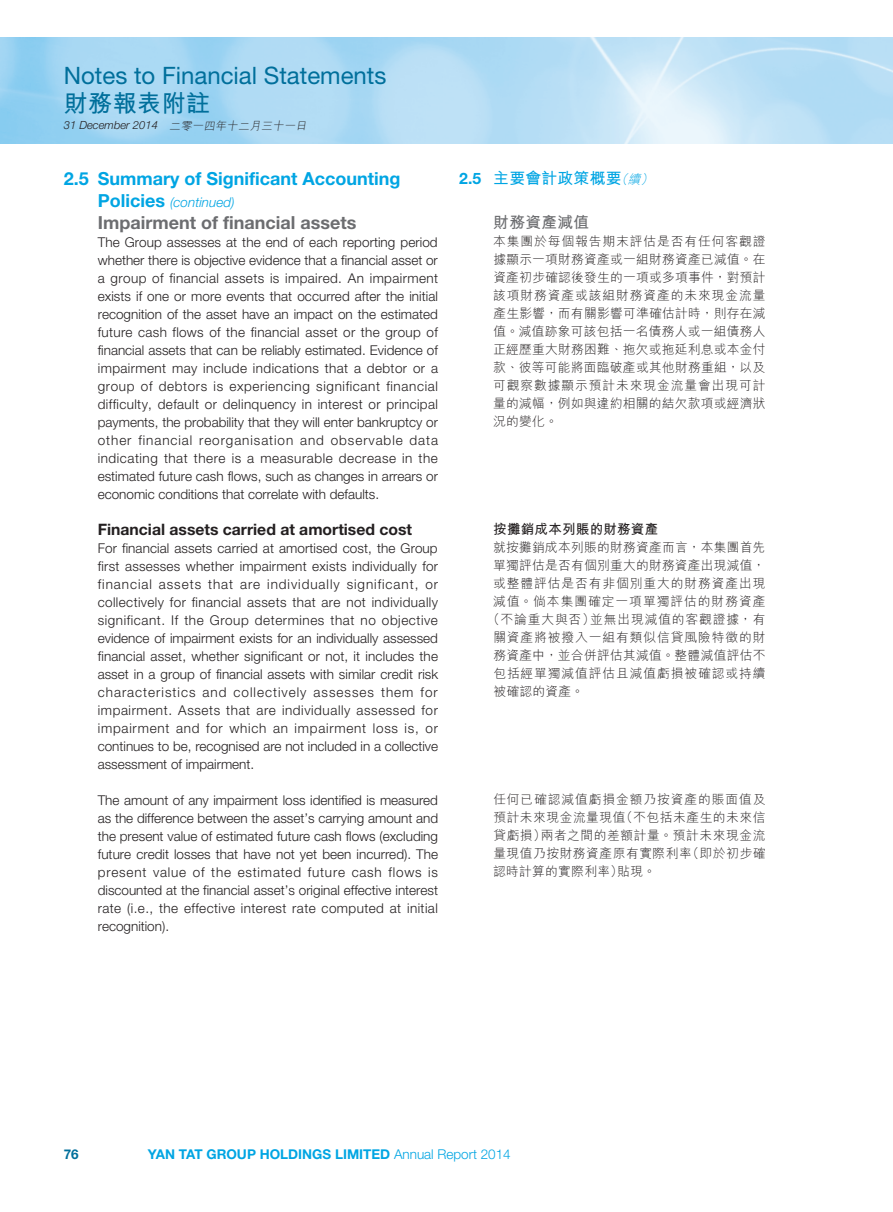
<style>
.page{position:relative;width:893px;height:1212px;background:#fff}
.page>*{position:absolute;margin:0;border:0;box-sizing:border-box;transform-origin:0 0}
.t1{font:24px "Helvetica Neue LT Std";color:#006f9b}
.t2{font:700 24px "M Hei HK";letter-spacing:.02em;color:#006f9b}
.t3{font:700 18px "Helvetica Neue LT Std";color:#00a5e3}
.t4{font:700 18px "Helvetica Neue LT Std";color:#6c6d70}
.t5{font:700 15.75px "Helvetica Neue LT Std";color:#231f20}
.t6{font:700 15.75px "M Hei HK";letter-spacing:.02em;color:#00a5e3}
.t7{font:700 15.75px "M Hei HK";letter-spacing:.02em;color:#6c6d70}
.t8{font:300 13.5px/18px "Helvetica Neue LT Std";color:#231f20;text-align:justify}
.t9{font:700 13.5px "Helvetica Neue LT Std";color:#00a5e3}
.t10{font:italic 300 13.5px "Helvetica Neue LT Std";color:#00a5e3}
.t11{font:700 13.5px "M Hei HK";letter-spacing:.02em;color:#231f20}
.t12{font:700 13.5px "Helvetica Neue LT Std";color:#006f9b}
.t13{font:300 12.75px/18px "M Hei HK";letter-spacing:.045em;color:#231f20;text-align:justify}
.t14{font:300 12.75px "M Hei HK";letter-spacing:.07em;color:#231f20}
.t15{font:300 12.75px "M Hei HK";letter-spacing:.02em;color:#231f20}
.t16{font:300 12.75px "M Hei HK";letter-spacing:.075em;color:#231f20}
.t17{font:italic 300 11.25px "Helvetica Neue LT Std";color:#231f20}
.s1{font-family:"M Hei HK"}
.s2{font-weight:700;font-style:normal;font-size:18px}
.s3{font-family:"Helvetica Neue LT Std"}
.s4{font-weight:300;font-style:italic;font-size:12.75px}
.s5{font-weight:300}
</style>
<div class="page">
<h1 class="t1" style="left:64px;top:61px;width:324px">Notes to Financial Statements</h1>
<h1 class="t2" style="left:64px;top:86px;width:148px">財務報表附註</h1>
<p class="t17" style="left:64px;top:119px;width:246px">31 December 2014 <span class="s1">二零一四年十二月三十一日</span></p>
<h2 class="t3" style="left:64px;top:167px;width:338px">2.5 Summary of Significant Accounting</h2>
<p class="t10" style="left:98px;top:194px;width:138px"><span class="s2">Policies</span> (continued)</p>
<h2 class="t4" style="left:98px;top:211px;width:260px">Impairment of financial assets</h2>
<p class="t8" style="left:98px;top:232px;width:342px">The Group assesses at the end of each reporting period whether there is objective evidence that a financial asset or a group of financial assets is impaired. An impairment exists if one or more events that occurred after the initial recognition of the asset have an impact on the estimated future cash flows of the financial asset or the group of financial assets that can be reliably estimated. Evidence of impairment may include indications that a debtor or a group of debtors is experiencing significant financial difficulty, default or delinquency in interest or principal payments, the probability that they will enter bankruptcy or other financial reorganisation and observable data indicating that there is a measurable decrease in the estimated future cash flows, such as changes in arrears or economic conditions that correlate with defaults.</p>
<p class="t5" style="left:98px;top:519px;width:316px">Financial assets carried at amortised cost</p>
<p class="t8" style="left:98px;top:538px;width:342px">For financial assets carried at amortised cost, the Group first assesses whether impairment exists individually for financial assets that are individually significant, or collectively for financial assets that are not individually significant. If the Group determines that no objective evidence of impairment exists for an individually assessed financial asset, whether significant or not, it includes the asset in a group of financial assets with similar credit risk characteristics and collectively assesses them for impairment. Assets that are individually assessed for impairment and for which an impairment loss is, or continues to be, recognised are not included in a collective assessment of impairment.</p>
<p class="t8" style="left:98px;top:790px;width:342px">The amount of any impairment loss identified is measured as the difference between the asset’s carrying amount and the present value of estimated future cash flows (excluding future credit losses that have not yet been incurred). The present value of the estimated future cash flows is discounted at the financial asset’s original effective interest rate (i.e., the effective interest rate computed at initial recognition).</p>
<p class="t6" style="left:459px;top:167px;width:198px"><span class="s3">2.5</span> 主要會計政策概要<span class="s4">（續）</span></p>
<p class="t7" style="left:493px;top:210px;width:98px">財務資產減值</p>
<p class="t13" style="left:493px;top:232px;width:274px">本集團於每個報告期末評估是否有任何客觀證據顯示一項財務資產或一組財務資產已減值。在資產初步確認後發生的一項或多項事件，對預計該項財務資產或該組財務資產的未來現金流量產生影響，而有關影響可準確估計時，則存在減值。減值跡象可該包括一名債務人或一組債務人正經歷重大財務困難、拖欠或拖延利息或本金付款、彼等可能將面臨破產或其他財務重組，以及可觀察數據顯示預計未來現金流量會出現可計量的減幅，例如與違約相關的結欠款項或經濟狀況的變化。</p>
<p class="t11" style="left:493px;top:519px;width:166px">按攤銷成本列賬的財務資產</p>
<p class="t15" style="left:493px;top:540px;width:274px">就按攤銷成本列賬的財務資產而言，本集團首先</p>
<p class="t15" style="left:493px;top:558px;width:274px">單獨評估是否有個別重大的財務資產出現減值，</p>
<p class="t14" style="left:493px;top:576px;width:274px">或整體評估是否有非個別重大的財務資產出現</p>
<p class="t16" style="left:493px;top:594px;width:274px">減值。倘本集團確定一項單獨評估的財務資產</p>
<p class="t14" style="left:487px;top:612px;width:280px">（不論重大與否）並無出現減值的客觀證據，有</p>
<p class="t14" style="left:493px;top:630px;width:274px">關資產將被撥入一組有類似信貸風險特徵的財</p>
<p class="t15" style="left:493px;top:648px;width:274px">務資產中，並合併評估其減值。整體減值評估不</p>
<p class="t14" style="left:493px;top:666px;width:274px">包括經單獨減值評估且減值虧損被確認或持續</p>
<p class="t13" style="left:493px;top:682px;width:92px">被確認的資產。</p>
<p class="t13" style="left:493px;top:790px;width:274px">任何已確認減值虧損金額乃按資產的賬面值及預計未來現金流量現值（不包括未產生的未來信貸虧損）兩者之間的差額計量。預計未來現金流量現值乃按財務資產原有實際利率（即於初步確認時計算的實際利率）貼現。</p>
<p class="t12" style="left:64px;top:1146px;width:17px">76</p>
<p class="t9" style="left:148px;top:1146px;width:364px">YAN TAT GROUP HOLDINGS LIMITED <span class="s5">Annual Report 2014</span></p>
</div>
